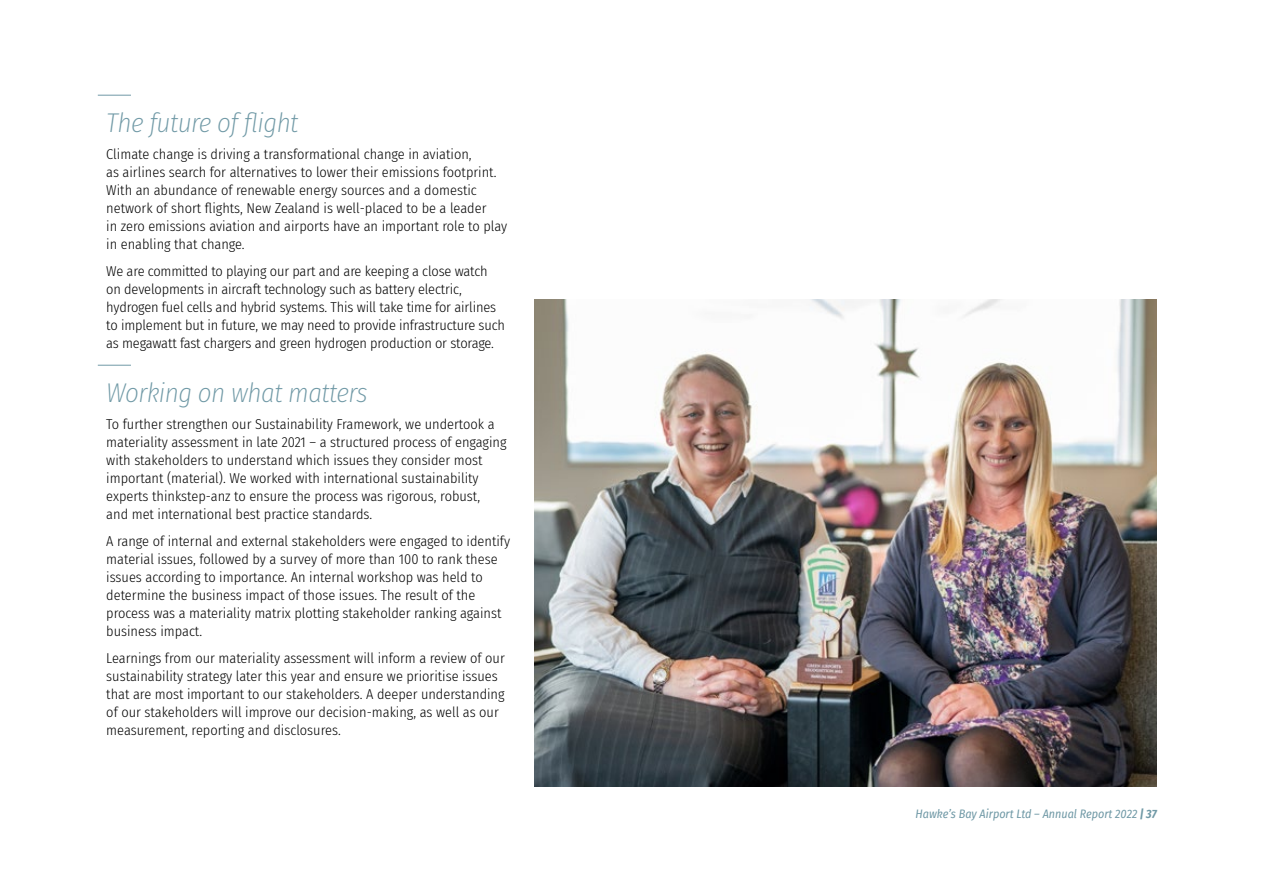
<style>
.page{position:relative;width:1263px;height:893px;background:#fff}
.page>*{position:absolute;margin:0;border:0;box-sizing:border-box;transform-origin:0 0}
.t1{font:italic 200 27px "Fira Sans Condensed";letter-spacing:-.02em;color:#7099a6}
.t2{font:300 14.25px/18px "Fira Sans Condensed";color:#000}
.t3{font:italic 12px "Fira Sans Condensed";color:#7099a6}
.s1{font-weight:700}
</style>
<div class="page">
<hr style="left:98px;top:95px;width:33px;height:1px;background:#7099a6">
<hr style="left:98px;top:365px;width:33px;height:1px;background:#7099a6">
<img style="left:535px;top:299px;width:622px;height:488px">
<h1 class="t1" style="left:106px;top:103px;width:194px">The future of flight</h1>
<p class="t2" style="left:106px;top:145px;width:402px">Climate change is driving a transformational change in aviation,<br>as airlines search for alternatives to lower their emissions footprint.<br>With an abundance of renewable energy sources and a domestic network of short flights, New Zealand is well-placed to be a leader<br>in zero emissions aviation and airports have an important role to play in enabling that change.</p>
<p class="t2" style="left:106px;top:262px;width:400px">We are committed to playing our part and are keeping a close watch on developments in aircraft technology such as battery electric, hydrogen fuel cells and hybrid systems. This will take time for airlines to implement but in future, we may need to provide infrastructure such as megawatt fast chargers and green hydrogen production or storage.</p>
<h1 class="t1" style="left:106px;top:373px;width:263px">Working on what matters</h1>
<p class="t2" style="left:106px;top:415px;width:402px">To further strengthen our Sustainability Framework, we undertook a materiality assessment in late 2021 – a structured process of engaging with stakeholders to understand which issues they consider most important (material). We worked with international sustainability experts thinkstep-anz to ensure the process was rigorous, robust,<br>and met international best practice standards.</p>
<p class="t2" style="left:106px;top:532px;width:405px">A range of internal and external stakeholders were engaged to identify material issues, followed by a survey of more than 100 to rank these issues according to importance. An internal workshop was held to determine the business impact of those issues. The result of the process was a materiality matrix plotting stakeholder ranking against business impact.</p>
<p class="t2" style="left:106px;top:649px;width:400px">Learnings from our materiality assessment will inform a review of our sustainability strategy later this year and ensure we prioritise issues that are most important to our stakeholders. A deeper understanding of our stakeholders will improve our decision-making, as well as our measurement, reporting and disclosures.</p>
<p class="t3" style="left:916px;top:805px;width:243px">Hawke’s Bay Airport Ltd – Annual Report 2022 <span class="s1">| 37</span></p>
</div>
